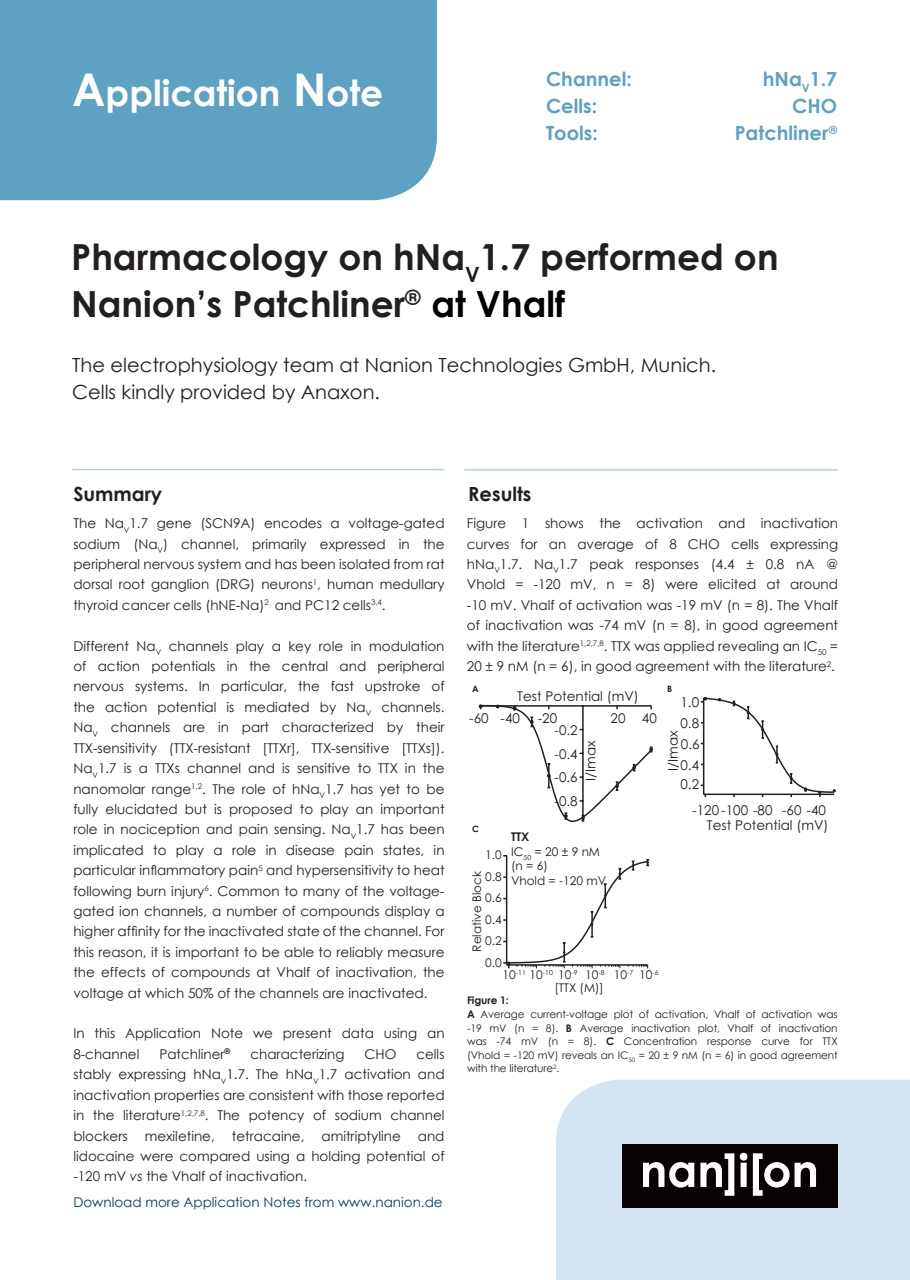
<style>
.page{position:relative;width:910px;height:1280px;background:#fff}
.page>*{position:absolute;margin:0;border:0;box-sizing:border-box;transform-origin:0 0}
.t1{font:700 36px/47.5px "Century Gothic";color:#231f20}
.t2{font:700 36px "Century Gothic";color:#fff}
.t3{font:19.5px "Century Gothic";color:#231f20}
.t4{font:700 19.5px "Century Gothic";color:#5da1c3}
.t5{font:700 19.5px "Century Gothic";color:#231f20}
.t6{font:13.5px/20.4px "Century Gothic";color:#231f20;text-align:justify}
.t7{font:13.5px "Century Gothic";color:#004064}
.t8{font:12px/21.5px "Century Gothic";color:#231f20;text-align:justify}
.t9{font:10.5px/13.6px "Century Gothic";letter-spacing:-.01em;color:#231f20;text-align:justify}
.t10{font:700 10.5px "Century Gothic";letter-spacing:-.01em;color:#231f20}
.t11{font:700 8.7px "Century Gothic";color:#231f20}
.t12{font:7.05px "Century Gothic";color:#231f20}
.s1{font-size:45px}
.s2{color:#000}
.s3{font-weight:700}
.s4{font-size:12px}
.s5{font-style:italic}
</style>
<div class="page">
<div style="left:556px;top:1080px;width:354px;height:200px;background:#d4e4f1"></div>
<div style="left:0;top:0;width:437px;height:200px;background:#5da1c3"></div>
<div style="left:621px;top:1144px;width:216px;height:64px;background:#080302"></div>
<svg style="left:643px;top:1162px;width:51px;height:25px"></svg>
<svg style="left:700px;top:1153px;width:34px;height:43px"></svg>
<svg style="left:740px;top:1153px;width:7px;height:34px"></svg>
<svg style="left:753px;top:1153px;width:63px;height:43px"></svg>
<hr style="left:72px;top:469px;width:373px;height:1px;background:#aecde2">
<hr style="left:464px;top:469px;width:374px;height:2px;background:#aecde2">
<svg style="left:503px;top:855px;width:146px;height:113px"></svg>
<svg style="left:479px;top:704px;width:174px;height:119px"></svg>
<svg style="left:701px;top:697px;width:135px;height:100px"></svg>
<p class="t2" style="left:72px;top:66px;width:313px"><span class="s1">A</span>pplication <span class="s1">N</span>ote</p>
<p class="t4" style="left:546px;top:64px;width:87px">Channel:</p>
<p class="t4" style="left:763px;top:64px;width:76px">hNa<sub>V</sub>1.7</p>
<p class="t4" style="left:546px;top:91px;width:53px">Cells:</p>
<p class="t4" style="left:792px;top:91px;width:46px">CHO</p>
<p class="t4" style="left:546px;top:118px;width:53px">Tools:</p>
<p class="t4" style="left:735px;top:118px;width:104px">Patchliner<sup>®</sup></p>
<p class="t1" style="left:71px;top:231px;width:709px">Pharmacology on hNa<sub>V</sub>1.7 performed on<br>Nanion’s Patchliner<sup>®</sup> <span class="s2">at Vhalf</span></p>
<p class="t3" style="left:72px;top:351px;width:645px">The electrophysiology team at Nanion Technologies GmbH, Munich.</p>
<p class="t3" style="left:72px;top:378px;width:309px">Cells kindly provided by Anaxon.</p>
<p class="t5" style="left:73px;top:479px;width:90px">Summary</p>
<p class="t5" style="left:468px;top:479px;width:65px">Results</p>
<p class="t6" style="left:467px;top:513px;width:373px">Figure 1 shows the activation and inactivation curves for an average of 8 CHO cells expressing hNa<sub>V</sub>1.7. Na<sub>V</sub>1.7 peak responses (4.4 ± 0.8 nA @ Vhold = -120 mV, n = 8) were elicited at around -10 mV. Vhalf of activation was -19 mV (n = 8). The Vhalf of inactivation was -74 mV (n = 8), in good agreement with the literature<sup>1,2,7,8</sup>. TTX was applied revealing an IC<sub>50</sub> = 20 ± 9 nM (n = 6), in good agreement with the literature<sup>2</sup>.</p>
<p class="t6" style="left:73px;top:513px;width:373px">The Na<sub>V</sub>1.7 gene (SCN9A) encodes a voltage-gated sodium (Na<sub>V</sub>) channel, primarily expressed in the peripheral nervous system and has been isolated from rat dorsal root ganglion (DRG) neurons<sup>1</sup>, human medullary thyroid cancer cells (hNE-Na)<sup>2</sup> and PC12 cells<sup>3,4</sup>.</p>
<p class="t6" style="left:73px;top:635px;width:373px">Different Na<sub>V</sub> channels play a key role in modulation of action potentials in the central and peripheral nervous systems. In particular, the fast upstroke of the action potential is mediated by Na<sub>V</sub> channels.<br>Na<sub>V</sub> channels are in part characterized by their TTX-sensitivity (TTX-resistant [TTXr], TTX-sensitive [TTXs]).<br>Na<sub>V</sub>1.7 is a TTXs channel and is sensitive to TTX in the nanomolar range<sup>1,2</sup>. The role of hNa<sub>V</sub>1.7 has yet to be fully elucidated but is proposed to play an important role in nociception and pain sensing. Na<sub>V</sub>1.7 has been implicated to play a role in disease pain states, in particular inflammatory pain<sup>5</sup> and hypersensitivity to heat following burn injury<sup>6</sup>. Common to many of the voltage&shy;gated ion channels, a number of compounds display a higher affinity for the inactivated state of the channel. For this reason, it is important to be able to reliably measure the effects of compounds at Vhalf of inactivation, the voltage at which 50% of the channels are inactivated.</p>
<p class="t6" style="left:73px;top:1023px;width:373px">In this Application Note we present data using an<br>8-channel</p>
<p class="t11" style="left:472px;top:682px;width:8px">A</p>
<p class="t11" style="left:667px;top:682px;width:7px">B</p>
<p class="t6" style="left:517px;top:686px;width:123px">Test Potential (mV)</p>
<p class="t6" style="left:680px;top:692px;width:21px">1.0<br>0.8<br>0.6<br>0.4</p>
<p class="t6" style="left:680px;top:773px;width:20px">0.2</p>
<p class="t6" style="left:469px;top:708px;width:52px">-60 -40</p>
<p class="t6" style="left:538px;top:708px;width:21px">-20</p>
<p class="t6" style="left:611px;top:708px;width:48px">20 40</p>
<p class="t6" style="left:555px;top:720px;width:25px">-0.2</p>
<p class="t6" style="left:662px;top:771px;width:42px;rotate:-90deg">I/Imax</p>
<p class="t6" style="left:580px;top:781px;width:42px;rotate:-90deg">I/Imax</p>
<p class="t6" style="left:555px;top:743px;width:25px">-0.4</p>
<p class="t6" style="left:555px;top:767px;width:25px">-0.6</p>
<p class="t6" style="left:555px;top:791px;width:25px">-0.8</p>
<p class="t6" style="left:692px;top:803px;width:138px;line-height:14.9px;text-align:right">-120 -100 -80 -60 -40<br>Test Potential (mV)</p>
<p class="t11" style="left:472px;top:822px;width:8px">C</p>
<p class="t8" style="left:511px;top:830px;width:97px;line-height:14.4px;text-align:left"><span class="s3">TTX<br></span>IC<sub>50</sub> = 20 ± 9 nM (n = 6)<br>Vhold = -120 mV</p>
<p class="t8" style="left:485px;top:844px;width:18px">1.0<br>0.8<br>0.6<br>0.4<br>0.2<br>0.0</p>
<p class="t8" style="left:466px;top:952px;width:82px;rotate:-90deg">Relative Block</p>
<p class="t12" style="left:530px;top:967px;width:25px"><span class="s4">10</span>-10</p>
<p class="t8" style="left:558px;top:963px;width:21px">10<sup>-9</sup></p>
<p class="t12" style="left:503px;top:967px;width:25px"><span class="s4">10</span>-11</p>
<p class="t8" style="left:585px;top:964px;width:21px">10<sup>-8</sup></p>
<p class="t8" style="left:639px;top:964px;width:21px">10<sup>-6</sup></p>
<p class="t8" style="left:614px;top:964px;width:21px">10<sup>-7</sup></p>
<p class="t8" style="left:555px;top:977px;width:51px">[TTX (M)]</p>
<p class="t10" style="left:467px;top:993px;width:43px">Figure 1:</p>
<p class="t9" style="left:467px;top:1007px;width:372px"><span class="s3">A</span> Average current-voltage plot of activation, Vhalf of activation was -19 mV (n = 8). <span class="s3">B</span> Average inactivation plot, Vhalf of inactivation was -74 mV (n = 8). <span class="s3">C</span> Concentration response curve for TTX (Vhold = -120 mV) reveals an IC<sub>50</sub> = 20 ± 9 nM (n = 6) in good agreement with the literature<sup>2</sup>.</p>
<p class="t6" style="left:159px;top:1043px;width:73px">Patchliner<sup>®</sup></p>
<p class="t6" style="left:250px;top:1043px;width:96px">characterizing</p>
<p class="t6" style="left:364px;top:1043px;width:33px">CHO</p>
<p class="t6" style="left:73px;top:1043px;width:373px;text-indent:343px">cells stably expressing hNa<sub>V</sub>1.7. The hNa<sub>V</sub>1.7 activation and inactivation properties are consistent with those reported in the literature<sup>1,2,7,8</sup>. The potency of sodium channel blockers</p>
<p class="t6" style="left:145px;top:1125px;width:72px">mexiletine,</p>
<p class="t6" style="left:232px;top:1125px;width:74px">tetracaine,</p>
<p class="t6" style="left:321px;top:1125px;width:81px">amitriptyline</p>
<p class="t6" style="left:73px;top:1125px;width:373px;text-indent:344px">and lidocaine were compared using a holding potential of -120 mV <span class="s5">vs</span> the Vhalf of inactivation.</p>
<p class="t7" style="left:73px;top:1193px;width:371px">Download more Application Notes from www.nanion.de</p>
</div>
